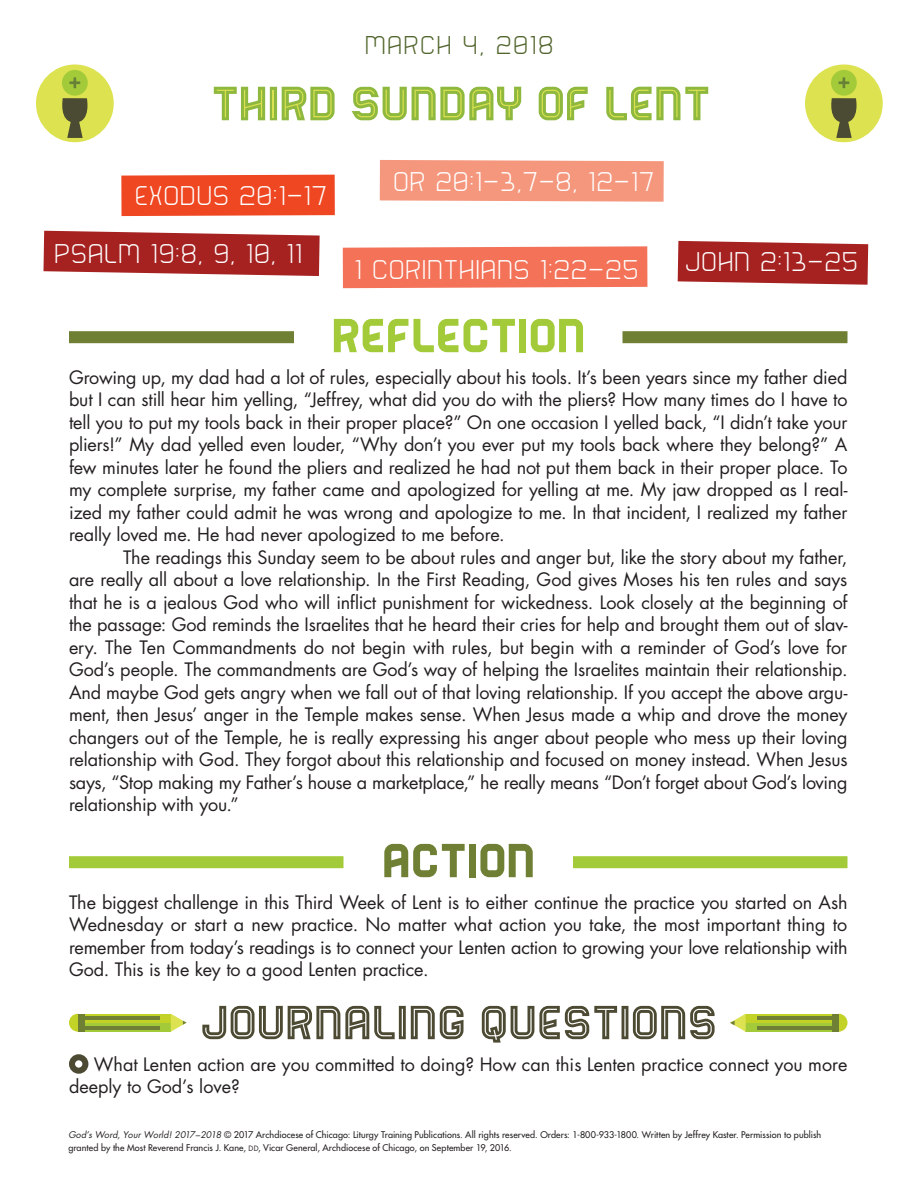
<style>
.page{position:relative;width:918px;height:1188px;background:#fff}
.page>*{position:absolute;margin:0;border:0;box-sizing:border-box;transform-origin:0 0}
.text{font:55.5px "Bender Inline";color:#4c4a32}
.h1-green{font:55.5px "Bender Inline Only";color:#dbe251}
.h2-reflection-green{font:55.5px "Bender Solid";color:#a3cb39}
.h2-action-green{font:55.5px "Bender Solid";color:#6f8035}
.citation{font:100 31.5px "Bender";letter-spacing:.05em;color:#fff}
.date-green{font:100 30px "Bender";letter-spacing:.075em;color:#52652d}
.text-2{font:18px/22.5px "Futura Std";letter-spacing:-.01em;color:#231f20;text-align:justify}
.questions{font:18px/22.5px "Futura Std";color:#231f20}
.text-copyright{font:500 9px/13.5px "Futura Std";letter-spacing:.01em;color:#231f20}
.s1{font-weight:400;font-style:italic}
.s2{font-family:"Futura Std Book SC800";font-weight:400;font-size:7.2px;color:#221e1f}
</style>
<div class="page">
<div style="left:36px;top:65px;width:78px;height:77px;background:#dce250;border-radius:50%"></div>
<div style="left:62px;top:70px;width:26px;height:26px;background:#a3cb39;border-radius:50%"></div>
<svg style="left:69px;top:77px;width:11px;height:11px"></svg>
<svg style="left:62px;top:98px;width:26px;height:40px"></svg>
<div style="left:805px;top:65px;width:78px;height:77px;background:#dce250;border-radius:50%"></div>
<div style="left:831px;top:70px;width:26px;height:26px;background:#a3cb39;border-radius:50%"></div>
<svg style="left:839px;top:77px;width:10px;height:11px"></svg>
<svg style="left:831px;top:98px;width:26px;height:40px"></svg>
<svg style="left:678px;top:241px;width:190px;height:44px;background:#ac3332"></svg>
<svg style="left:43px;top:231px;width:277px;height:45px;background:#ae3938"></svg>
<div style="left:343px;top:246px;width:304px;height:42px;background:#f37258"></div>
<div style="left:380px;top:160px;width:284px;height:42px;background:#f5977d"></div>
<div style="left:121px;top:175px;width:214px;height:41px;background:#ef4722"></div>
<div style="left:69px;top:331px;width:225px;height:12px;background:#6f8035"></div>
<div style="left:622px;top:331px;width:226px;height:12px;background:#6f8035"></div>
<div style="left:69px;top:856px;width:275px;height:12px;background:#a3cb39"></div>
<div style="left:573px;top:856px;width:275px;height:12px;background:#a3cb39"></div>
<svg style="left:85px;top:1014px;width:86px;height:9px"></svg>
<svg style="left:85px;top:1023px;width:86px;height:9px"></svg>
<svg style="left:171px;top:1014px;width:15px;height:18px"></svg>
<svg style="left:69px;top:1014px;width:9px;height:18px"></svg>
<div style="left:78px;top:1014px;width:7px;height:18px;background:#6f8035"></div>
<hr style="left:83px;top:1016px;width:77px;height:3px;background:#6f8035">
<hr style="left:83px;top:1026px;width:77px;height:3px;background:#6f8035">
<svg style="left:746px;top:1014px;width:86px;height:9px"></svg>
<svg style="left:746px;top:1023px;width:86px;height:9px"></svg>
<svg style="left:730px;top:1014px;width:16px;height:18px"></svg>
<svg style="left:838px;top:1014px;width:10px;height:18px"></svg>
<div style="left:832px;top:1014px;width:6px;height:18px;background:#6f8035"></div>
<hr style="left:757px;top:1016px;width:77px;height:3px;background:#6f8035">
<hr style="left:757px;top:1026px;width:77px;height:3px;background:#6f8035">
<div style="left:69px;top:1054px;width:19px;height:20px;border:6px solid #4c4a32;border-radius:50%"></div>
<svg style="left:213px;top:86px;width:53px;height:35px"></svg>
<div style="left:270px;top:87px;width:7px;height:33px;border:6px solid #8fb93e"></div>
<svg style="left:281px;top:86px;width:54px;height:35px"></svg>
<svg style="left:351px;top:86px;width:171px;height:35px"></svg>
<svg style="left:538px;top:86px;width:50px;height:35px"></svg>
<svg style="left:606px;top:86px;width:103px;height:35px"></svg>
<p class="date-green" style="left:365px;top:30px;width:189px">MARCH 4, 2018</p>
<p class="h1-green" style="left:211px;top:77px;width:500px">Third Sunday of Lent</p>
<p class="citation" style="left:135px;top:180px;width:193px">EXODUS 20:1–17</p>
<p class="citation" style="left:55px;top:238px;width:249px">PSALM 19:8, 9, 10, 11</p>
<p class="citation" style="left:393px;top:165px;width:262px">OR 20:1–3,7–8, 12–17</p>
<p class="citation" style="left:355px;top:253px;width:285px">1 CORINTHIANS 1:22–25</p>
<p class="citation" style="left:685px;top:245px;width:174px">JOHN 2:13–25</p>
<p class="h2-reflection-green" style="left:331px;top:307px;width:256px">REFLECTION</p>
<p class="text-2" style="left:69px;top:366px;width:780px">Growing up, my dad had a lot of rules, especially about his tools. It’s been years since my father died but I can still hear him yelling, “Jeffrey, what did you do with the pliers? How many times do I have to tell you to put my tools back in their proper place?” On one occasion I yelled back, “I didn’t take your pliers!” My dad yelled even louder, “Why don’t you ever put my tools back where they belong?” A few minutes later he found the pliers and realized he had not put them back in their proper place. To my complete surprise, my father came and apologized for yelling at me. My jaw dropped as I real&shy;ized my father could admit he was wrong and apologize to me. In that incident, I realized my father really loved me. He had never apologized to me before.</p>
<p class="text-2" style="left:69px;top:546px;width:780px;text-indent:54px">The readings this Sunday seem to be about rules and anger but, like the story about my father, are really all about a love relationship. In the First Reading, God gives Moses his ten rules and says that he is a jealous God who will inflict punishment for wickedness. Look closely at the beginning of the passage: God reminds the Israelites that he heard their cries for help and brought them out of slav&shy;ery. The Ten Commandments do not begin with rules, but begin with a reminder of God’s love for God’s people. The commandments are God’s way of helping the Israelites maintain their relationship.<br>And maybe God gets angry when we fall out of that loving relationship. If you accept the above argu&shy;ment, then Jesus’ anger in the Temple makes sense. When Jesus made a whip and drove the money changers out of the Temple, he is really expressing his anger about people who mess up their loving relationship with God. They forgot about this relationship and focused on money instead. When Jesus says, “Stop making my Father’s house a marketplace,” he really means “Don’t forget about God’s loving relationship with you.”</p>
<p class="h2-action-green" style="left:382px;top:832px;width:155px">ACTION</p>
<p class="text-2" style="left:69px;top:891px;width:780px">The biggest challenge in this Third Week of Lent is to either continue the practice you started on Ash Wednesday or start a new practice. No matter what action you take, the most important thing to remember from today’s readings is to connect your Lenten action to growing your love relationship with God. This is the key to a good Lenten practice.</p>
<p class="text" style="left:200px;top:994px;width:519px">JOURNALING QUESTIONS</p>
<p class="questions" style="left:69px;top:1053px;width:780px;text-indent:25px">What Lenten action are you committed to doing? How can this Lenten practice connect you more deeply to God’s love?</p>
<p class="text-copyright" style="left:68px;top:1128px;width:754px"><span class="s1">God’s Word, Your World! 2017–2018</span> © 2017 Archdiocese of Chicago: Liturgy Training Publications. All rights reserved. Orders: 1-800-933-1800. Written by Jeffrey Kaster. Permission to publish granted by the Most Reverend Francis J. Kane, <span class="s2">dd</span>, Vicar General, Archdiocese of Chicago, on September 19, 2016.</p>
</div>
